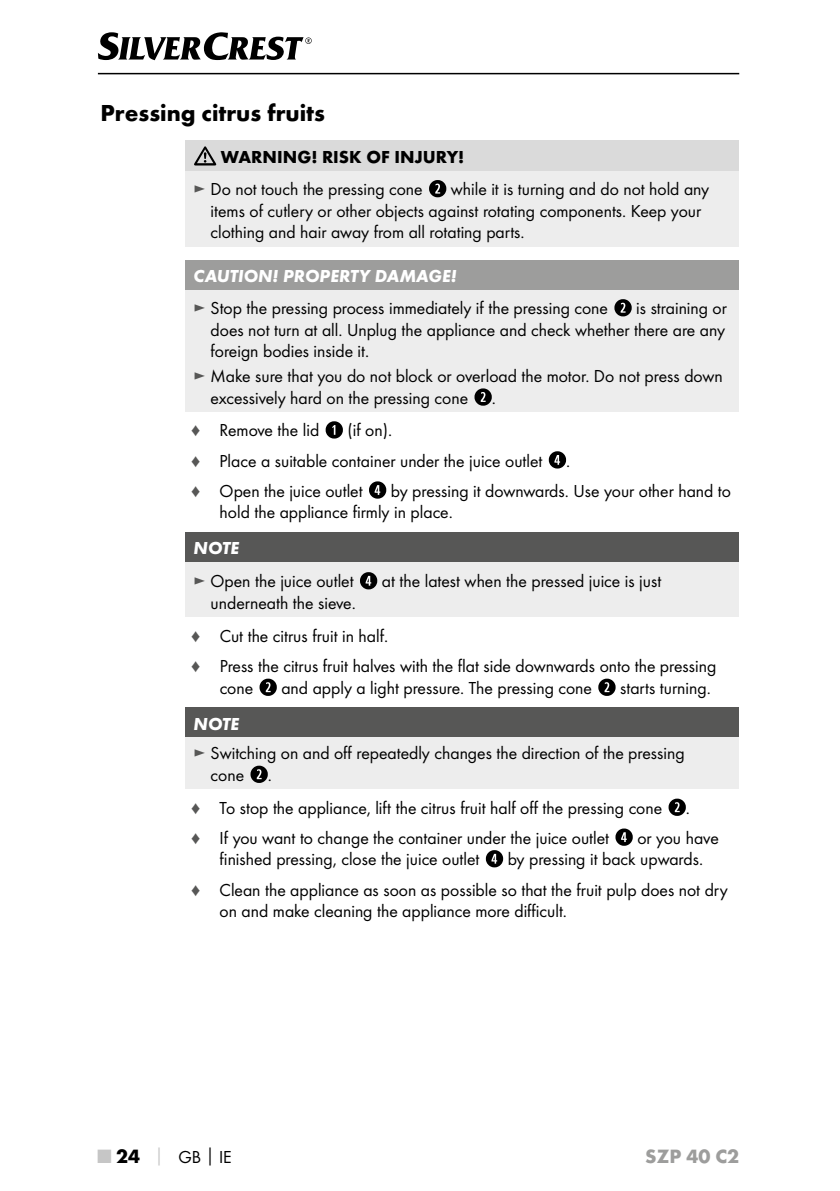
<style>
.page{position:relative;width:840px;height:1191px;background:#fff}
.page>*{position:absolute;margin:0;border:0;box-sizing:border-box;transform-origin:0 0}
.t1{font:700 24px "Futura";color:#000}
.t2{font:700 20px "Futura";color:#9d9d9c}
.t3{font:18px/21.6px "Futura Boo";color:#000}
.t4{font:italic 700 18px "Futura";color:#fff}
.t5{font:700 18px "Futura";color:#000}
.s1{color:#575756}
.s2{font-family:"Arial";color:#575756}
.s3{font-family:"Futura";font-weight:700;font-size:20px;color:#c6c6c6}
.s4{font-family:"Futura";font-weight:700;font-size:20px}
.s5{font-family:"Futura";font-weight:700;color:#c6c6c6}
.s6{font-family:"Futura";font-weight:700}
</style>
<div class="page">
<hr style="left:98px;top:73px;width:640px;height:1px;background:#000">
<svg style="left:98px;top:32px;width:213px;height:28px"></svg>
<div style="left:185px;top:140px;width:553px;height:31px;background:#dadada"></div>
<div style="left:185px;top:171px;width:553px;height:75px;background:#ededed"></div>
<svg style="left:194px;top:146px;width:22px;height:19px"></svg>
<svg style="left:429px;top:180px;width:17px;height:17px"></svg>
<div style="left:185px;top:260px;width:553px;height:30px;background:#9d9d9c"></div>
<div style="left:185px;top:290px;width:553px;height:121px;background:#ededed"></div>
<svg style="left:614px;top:299px;width:17px;height:17px"></svg>
<svg style="left:474px;top:388px;width:17px;height:18px"></svg>
<svg style="left:325px;top:421px;width:18px;height:17px"></svg>
<svg style="left:548px;top:451px;width:17px;height:17px"></svg>
<svg style="left:369px;top:481px;width:17px;height:17px"></svg>
<div style="left:185px;top:532px;width:553px;height:30px;background:#575756"></div>
<div style="left:185px;top:562px;width:553px;height:55px;background:#ededed"></div>
<svg style="left:360px;top:572px;width:17px;height:17px"></svg>
<svg style="left:259px;top:678px;width:18px;height:18px"></svg>
<svg style="left:598px;top:678px;width:17px;height:18px"></svg>
<div style="left:185px;top:707px;width:553px;height:30px;background:#575756"></div>
<div style="left:185px;top:737px;width:553px;height:51px;background:#ededed"></div>
<svg style="left:250px;top:765px;width:18px;height:18px"></svg>
<svg style="left:668px;top:798px;width:17px;height:18px"></svg>
<svg style="left:615px;top:828px;width:17px;height:17px"></svg>
<svg style="left:485px;top:850px;width:18px;height:17px"></svg>
<h1 class="t1" style="left:100px;top:98px;width:226px">Pressing citrus fruits</h1>
<p class="t5" style="left:221px;top:146px;width:245px">WARNING! RISK OF INJURY!</p>
<p class="t3" style="left:193px;top:178px;width:230px"><span class="s1">►</span> Do not touch the pressing cone</p>
<p class="t3" style="left:210px;top:178px;width:500px;text-indent:240px">while it is turning and do not hold any items of cutlery or other objects against rotating components. Keep your clothing and hair away from all rotating parts.</p>
<p class="t4" style="left:193px;top:265px;width:264px">CAUTION! PROPERTY DAMAGE!</p>
<p class="t3" style="left:193px;top:297px;width:415px"><span class="s1">►</span> Stop the pressing process immediately if the pressing cone</p>
<p class="t3" style="left:210px;top:297px;width:517px;text-align:justify;text-indent:425px">is straining or does not turn at all. Unplug the appliance and check whether there are any foreign bodies inside it.</p>
<p class="t3" style="left:210px;top:365px;width:513px;text-indent:-17px"><span class="s1">►</span> Make sure that you do not block or overload the motor. Do not press down excessively hard on the pressing cone</p>
<p class="t3" style="left:491px;top:386px;width:3px">.</p>
<p class="t3" style="left:191px;top:415px;width:352px;line-height:30px;text-align:center">(if on).<br><span class="s2">♦</span> Place a suitable container under the juice outlet</p>
<p class="t3" style="left:191px;top:419px;width:129px"><span class="s2">♦</span> Remove the lid</p>
<p class="t3" style="left:566px;top:450px;width:3px">.</p>
<p class="t3" style="left:191px;top:480px;width:173px"><span class="s2">♦</span> Open the juice outlet</p>
<p class="t3" style="left:219px;top:480px;width:512px;text-indent:171px">by pressing it downwards. Use your other hand to hold the appliance firmly in place.</p>
<p class="t4" style="left:193px;top:537px;width:47px">NOTE</p>
<p class="t3" style="left:193px;top:570px;width:161px"><span class="s1">►</span> Open the juice outlet</p>
<p class="t3" style="left:381px;top:570px;width:281px">at the latest when the pressed juice is just</p>
<p class="t3" style="left:191px;top:586px;width:196px;line-height:33px;text-indent:19px">underneath the sieve.<br><span class="s2">♦</span> Cut the citrus fruit in half.</p>
<p class="t3" style="left:219px;top:655px;width:498px;text-indent:-28px"><span class="s2">♦</span> Press the citrus fruit halves with the flat side downwards onto the pressing cone</p>
<p class="t3" style="left:281px;top:677px;width:312px">and apply a light pressure. The pressing cone</p>
<p class="t3" style="left:619px;top:677px;width:90px">starts turning.</p>
<p class="t4" style="left:193px;top:712px;width:47px">NOTE</p>
<p class="t3" style="left:210px;top:742px;width:475px;text-indent:-17px"><span class="s1">►</span> Switching on and off repeatedly changes the direction of the pressing cone</p>
<p class="t3" style="left:191px;top:758px;width:472px;line-height:33px;text-indent:77px">.<br><span class="s2">♦</span> To stop the appliance, lift the citrus fruit half off the pressing cone</p>
<p class="t3" style="left:685px;top:797px;width:3px">.</p>
<p class="t3" style="left:191px;top:827px;width:419px"><span class="s2">♦</span> If you want to change the container under the juice outlet</p>
<p class="t3" style="left:637px;top:827px;width:83px">or you have</p>
<p class="t3" style="left:219px;top:848px;width:261px">finished pressing, close the juice outlet</p>
<p class="t3" style="left:191px;top:844px;width:537px;line-height:30px;text-indent:316px">by pressing it back upwards.<br><span class="s2">♦</span> Clean the appliance as soon as possible so that the fruit pulp does not dry</p>
<p class="t3" style="left:219px;top:900px;width:346px">on and make cleaning the appliance more difficult.</p>
<p class="t3" style="left:98px;top:1145px;width:135px"><span class="s3">■</span> <span class="s4">24</span> <span class="s5">│</span> GB<span class="s6">│</span>IE</p>
<p class="t2" style="left:645px;top:1143px;width:95px">SZP 40 C2</p>
</div>
